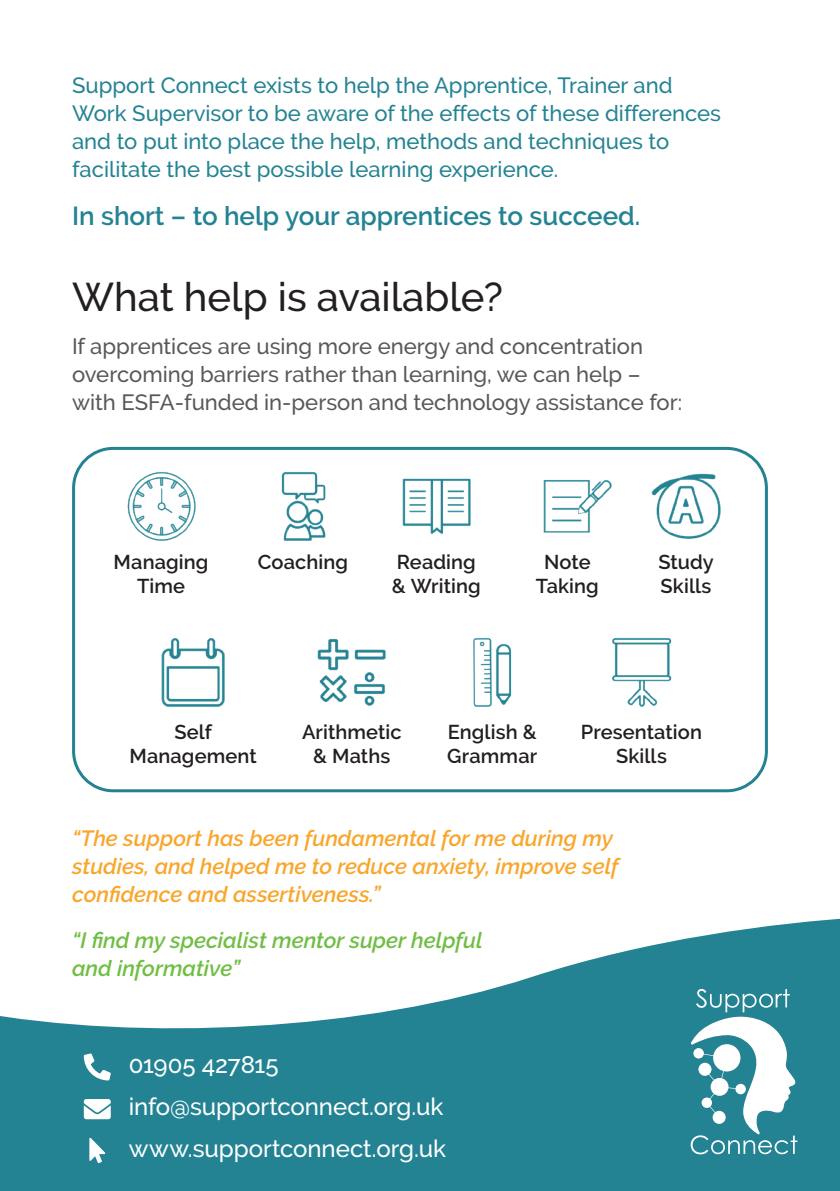
<style>
.page{position:relative;width:840px;height:1191px;background:#fff}
.page>*{position:absolute;margin:0;border:0;box-sizing:border-box;transform-origin:0 0}
.t1{font:500 40px "Raleway";color:#231f20}
.t2{font:600 26px "Raleway";color:#238393}
.t3{font:500 24px/42px "Raleway";letter-spacing:-.005em;color:#fff}
.t4{font:500 22px/28px "Raleway";color:#238393}
.t5{font:500 22px/28px "Raleway";color:#57585a}
.t6{font:italic 600 22px/28px "Raleway";color:#f9a62d}
.t7{font:italic 600 22px/28px "Raleway";color:#70be44}
.t8{font:600 20px/24px "Raleway";letter-spacing:.005em;color:#231f20;text-align:center}
</style>
<div class="page">
<svg style="left:0;top:918px;width:839px;height:273px;fill:#238393"></svg>
<svg style="left:689px;top:989px;width:108px;height:165px"></svg>
<svg style="left:84px;top:1053px;width:27px;height:27px"></svg>
<svg style="left:89px;top:1137px;width:16px;height:26px"></svg>
<svg style="left:84px;top:1099px;width:27px;height:20px"></svg>
<div style="left:72px;top:447px;width:695px;height:345px;border:3px solid #238393;border-radius:40px"></div>
<img style="left:317px;top:638px;width:68px;height:68px">
<img style="left:473px;top:638px;width:39px;height:68px">
<img style="left:612px;top:638px;width:60px;height:68px">
<img style="left:161px;top:638px;width:64px;height:68px">
<img style="left:281px;top:472px;width:45px;height:68px">
<img style="left:127px;top:471px;width:68px;height:69px">
<img style="left:543px;top:479px;width:68px;height:54px">
<img style="left:402px;top:478px;width:68px;height:56px">
<img style="left:651px;top:473px;width:68px;height:66px">
<p class="t4" style="left:72px;top:71px;width:650px">Support Connect exists to help the Apprentice, Trainer and Work Supervisor to be aware of the effects of these differences and to put into place the help, methods and techniques to facilitate the best possible learning experience.</p>
<p class="t2" style="left:72px;top:201px;width:569px">In short – to help your apprentices to succeed.</p>
<h1 class="t1" style="left:72px;top:274px;width:432px">What help is available?</h1>
<p class="t5" style="left:72px;top:332px;width:611px">If apprentices are using more energy and concentration overcoming barriers rather than learning, we can help – with ESFA-funded in-person and technology assistance for:</p>
<p class="t8" style="left:114px;top:550px;width:96px">Managing</p>
<p class="t8" style="left:257px;top:550px;width:92px">Coaching</p>
<p class="t8" style="left:137px;top:574px;width:49px">Time</p>
<p class="t8" style="left:392px;top:550px;width:90px;text-align:left">Reading &amp; Writing</p>
<p class="t8" style="left:658px;top:550px;width:57px;text-align:left">Study<br>Skills</p>
<p class="t8" style="left:535px;top:550px;width:64px">Note<br>Taking</p>
<p class="t8" style="left:129px;top:720px;width:129px">Self<br>Management</p>
<p class="t8" style="left:302px;top:720px;width:101px">Arithmetic &amp; Maths</p>
<p class="t8" style="left:447px;top:720px;width:91px;text-align:left">English &amp;<br>Grammar</p>
<p class="t8" style="left:580px;top:720px;width:122px">Presentation<br>Skills</p>
<p class="t6" style="left:72px;top:824px;width:548px">“The support has been fundamental for me during my studies, and helped me to reduce anxiety, improve self confidence and assertiveness.”</p>
<p class="t7" style="left:72px;top:926px;width:412px">“I find my specialist mentor super helpful and informative”</p>
<p class="t3" style="left:129px;top:1043px;width:318px">01905 427815 info@supportconnect.org.uk www.supportconnect.org.uk</p>
</div>
